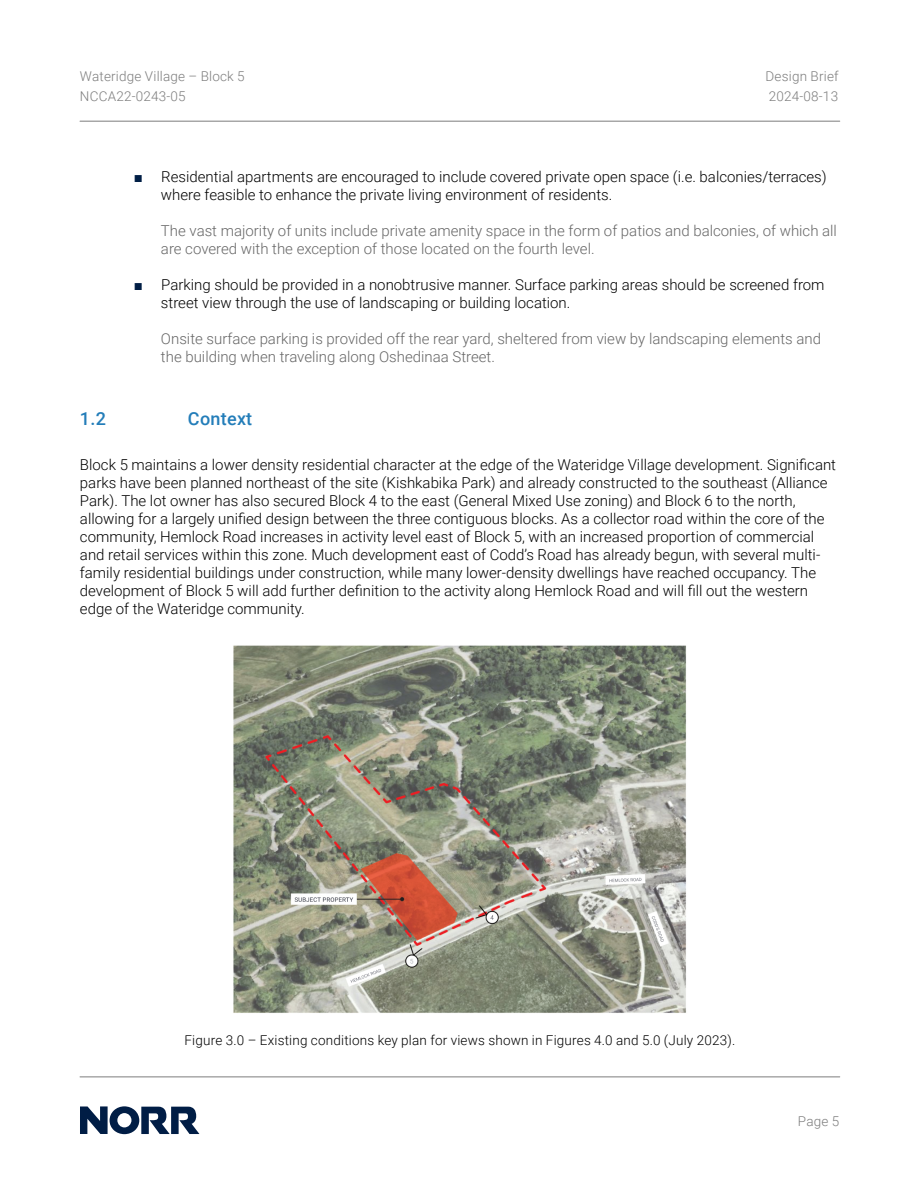
<style>
.page{position:relative;width:918px;height:1188px;background:#fff}
.page>*{position:absolute;margin:0;border:0;box-sizing:border-box;transform-origin:0 0}
.t1{font:500 18px "Roboto";letter-spacing:.015em;color:#237db9}
.t2{font:300 15px/18px "Roboto";color:#000}
.t3{font:300 15px/18px "Roboto";color:#666}
.t4{font:300 13.5px "Roboto";letter-spacing:.015em;color:#000}
.t5{font:300 13.5px "Roboto";letter-spacing:.015em;color:#7d7d7d}
.s1{font-family:"Arial";font-weight:400;color:#001e45}
</style>
<div class="page">
<hr style="left:80px;top:121px;width:760px;height:1px;background:#7d7d7d">
<hr style="left:80px;top:1077px;width:760px;height:1px;background:#7d7d7d">
<svg style="left:80px;top:1106px;width:119px;height:28px"></svg>
<img style="left:233px;top:645px;width:453px;height:368px">
<p class="t5" style="left:80px;top:71px;width:166px">Wateridge Village – Block 5</p>
<p class="t5" style="left:766px;top:71px;width:75px">Design Brief</p>
<p class="t5" style="left:80px;top:91px;width:107px">NCCA22-0243-05</p>
<p class="t5" style="left:769px;top:91px;width:71px">2024-08-13</p>
<p class="t2" style="left:161px;top:170px;width:667px;text-indent:-27px"><span class="s1">■</span> Residential apartments are encouraged to include covered private open space (i.e. balconies/terraces) where feasible to enhance the private living environment of residents.</p>
<p class="t3" style="left:161px;top:224px;width:678px">The vast majority of units include private amenity space in the form of patios and balconies, of which all are covered with the exception of those located on the fourth level.</p>
<p class="t2" style="left:161px;top:278px;width:665px;text-indent:-27px"><span class="s1">■</span> Parking should be provided in a nonobtrusive manner. Surface parking areas should be screened from street view through the use of landscaping or building location.</p>
<p class="t3" style="left:161px;top:332px;width:662px">Onsite surface parking is provided off the rear yard, sheltered from view by landscaping elements and the building when traveling along Oshedinaa Street.</p>
<p class="t1" style="left:80px;top:412px;width:28px">1.2</p>
<p class="t1" style="left:188px;top:412px;width:66px">Context</p>
<p class="t2" style="left:80px;top:458px;width:758px">Block 5 maintains a lower density residential character at the edge of the Wateridge Village development. Significant parks have been planned northeast of the site (Kishkabika Park) and already constructed to the southeast (Alliance Park). The lot owner has also secured Block 4 to the east (General Mixed Use zoning) and Block 6 to the north, allowing for a largely unified design between the three contiguous blocks. As a collector road within the core of the community, Hemlock Road increases in activity level east of Block 5, with an increased proportion of commercial and retail services within this zone. Much development east of Codd’s Road has already begun, with several multi&shy;family residential buildings under construction, while many lower-density dwellings have reached occupancy. The development of Block 5 will add further definition to the activity along Hemlock Road and will fill out the western edge of the Wateridge community.</p>
<p class="t4" style="left:185px;top:1035px;width:552px">Figure 3.0 – Existing conditions key plan for views shown in Figures 4.0 and 5.0 (July 2023).</p>
<p class="t5" style="left:798px;top:1116px;width:43px">Page 5</p>
</div>
